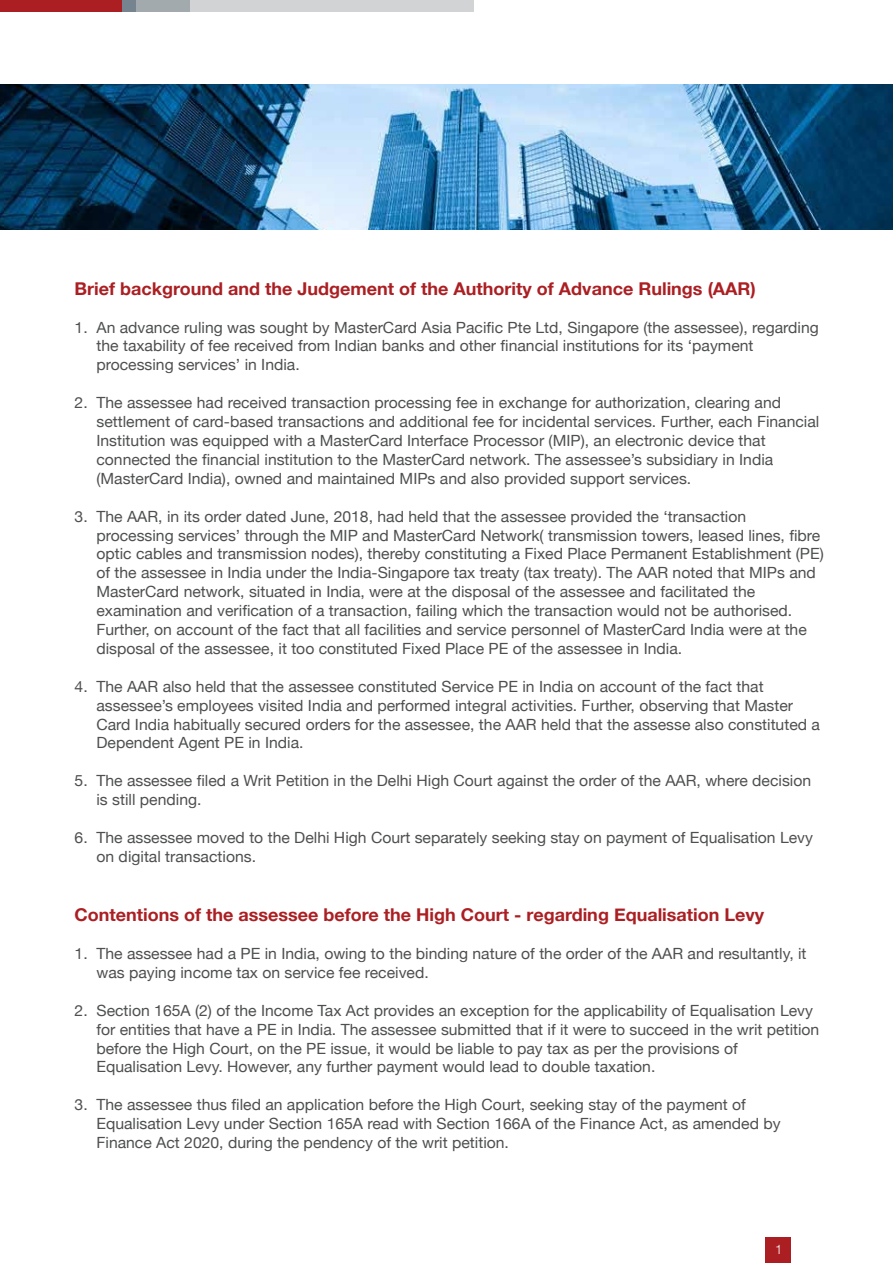
<style>
.page{position:relative;width:893px;height:1263px;background:#fff}
.page>*{position:absolute;margin:0;border:0;box-sizing:border-box;transform-origin:0 0}
.t1{font:700 17.7px "Helvetica Neue";color:#ab1f23}
.t2{font:15.45px/18.9px "Helvetica Neue";color:#4e4f4f}
.t3{font:300 13.05px "Helvetica Neue";color:#fff}
</style>
<div class="page">
<div style="left:182px;top:0;width:291px;height:11px;background:#d1d3d4"></div>
<div style="left:131px;top:0;width:59px;height:11px;background:#a3aaae"></div>
<div style="left:119px;top:0;width:17px;height:11px;background:#76848f"></div>
<div style="left:1px;top:0;width:121px;height:11px;background:#ab1f23"></div>
<div style="left:765px;top:1237px;width:26px;height:26px;background:#ab1f23"></div>
<img style="left:0;top:84px;width:893px;height:145px">
<p class="t1" style="left:75px;top:275px;width:683px">Brief background and the Judgement of the Authority of Advance Rulings (AAR)</p>
<p class="t2" style="left:96px;top:318px;width:724px;text-indent:-22px">1. An advance ruling was sought by MasterCard Asia Pacific Pte Ltd, Singapore (the assessee), regarding the taxability of fee received from Indian banks and other financial institutions for its ‘payment processing services’ in India.</p>
<p class="t2" style="left:96px;top:394px;width:724px;text-indent:-22px">2. The assessee had received transaction processing fee in exchange for authorization, clearing and settlement of card-based transactions and additional fee for incidental services. Further, each Financial Institution was equipped with a MasterCard Interface Processor (MIP), an electronic device that connected the financial institution to the MasterCard network. The assessee’s subsidiary in India (MasterCard India), owned and maintained MIPs and also provided support services.</p>
<p class="t2" style="left:96px;top:507px;width:729px;text-indent:-22px">3. The AAR, in its order dated June, 2018, had held that the assessee provided the ‘transaction processing services’ through the MIP and MasterCard Network( transmission towers, leased lines, fibre optic cables and transmission nodes), thereby constituting a Fixed Place Permanent Establishment (PE) of the assessee in India under the India-Singapore tax treaty (tax treaty). The AAR noted that MIPs and MasterCard network, situated in India, were at the disposal of the assessee and facilitated the examination and verification of a transaction, failing which the transaction would not be authorised.<br>Further, on account of the fact that all facilities and service personnel of MasterCard India were at the disposal of the assessee, it too constituted Fixed Place PE of the assessee in India.</p>
<p class="t2" style="left:96px;top:678px;width:725px;text-indent:-22px">4. The AAR also held that the assessee constituted Service PE in India on account of the fact that assessee’s employees visited India and performed integral activities. Further, observing that Master Card India habitually secured orders for the assessee, the AAR held that the assesse also constituted a Dependent Agent PE in India.</p>
<p class="t2" style="left:96px;top:772px;width:716px;text-indent:-22px">5. The assessee filed a Writ Petition in the Delhi High Court against the order of the AAR, where decision is still pending.</p>
<p class="t2" style="left:96px;top:829px;width:718px;text-indent:-22px">6. The assessee moved to the Delhi High Court separately seeking stay on payment of Equalisation Levy on digital transactions.</p>
<p class="t1" style="left:75px;top:901px;width:691px">Contentions of the assessee before the High Court - regarding Equalisation Levy</p>
<p class="t2" style="left:96px;top:945px;width:712px;text-indent:-22px">1. The assessee had a PE in India, owing to the binding nature of the order of the AAR and resultantly, it was paying income tax on service fee received.</p>
<p class="t2" style="left:96px;top:1002px;width:724px;text-indent:-22px">2. Section 165A (2) of the Income Tax Act provides an exception for the applicability of Equalisation Levy for entities that have a PE in India. The assessee submitted that if it were to succeed in the writ petition before the High Court, on the PE issue, it would be liable to pay tax as per the provisions of Equalisation Levy. However, any further payment would lead to double taxation.</p>
<p class="t2" style="left:96px;top:1096px;width:686px;text-indent:-22px">3. The assessee thus filed an application before the High Court, seeking stay of the payment of<br>Equalisation Levy under Section 165A read with Section 166A of the Finance Act, as amended by<br>Finance Act 2020, during the pendency of the writ petition.</p>
<p class="t3" style="left:775px;top:1239px;width:9px">1</p>
</div>
